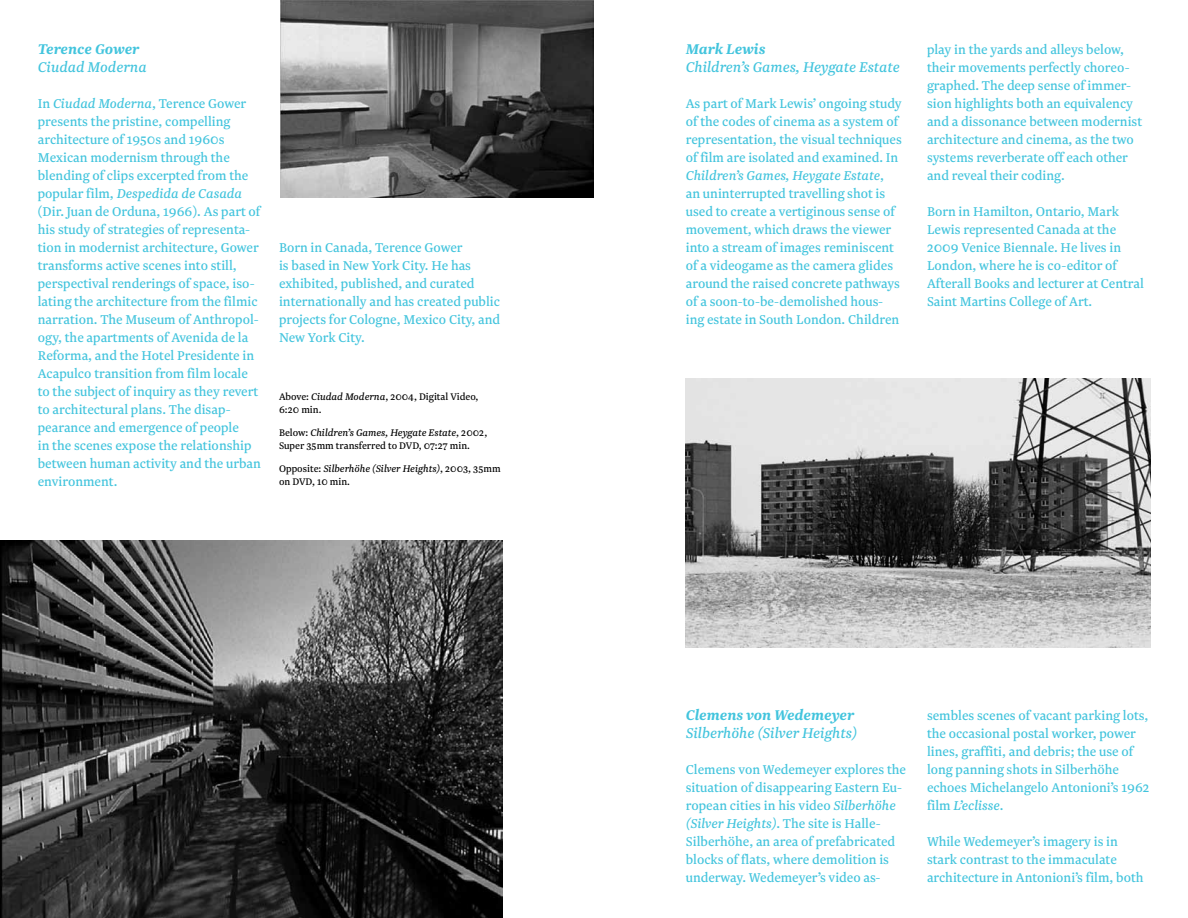
<style>
.page{position:relative;width:1188px;height:918px;background:#fff}
.page>*{position:absolute;margin:0;border:0;box-sizing:border-box;transform-origin:0 0}
.t1{font:italic 16.5px "Newzald";color:#42c4dd}
.t2{font:italic 700 16.5px "Newzald";color:#42c4dd}
.t3{font:15px/18px "Newzald";color:#42c4dd}
.t4{font:11.25px/12px "Newzald";color:#000}
.s1{font-style:italic}
</style>
<div class="page">
<img style="left:686px;top:378px;width:464px;height:270px">
<img style="left:281px;top:0;width:313px;height:198px">
<img style="left:0;top:540px;width:502px;height:377px">
<p class="t2" style="left:38px;top:38px;width:103px">Terence Gower</p>
<p class="t1" style="left:38px;top:57px;width:110px">Ciudad Moderna</p>
<p class="t3" style="left:38px;top:94px;width:225px">In <span class="s1">Ciudad Moderna</span>, Terence Gower presents the pristine, compelling architecture of 1950s and 1960s Mexican modernism through the blending of clips excerpted from the popular film, <span class="s1">Despedida de Casada </span>(Dir. Juan de Orduna, 1966). As part of his study of strategies of representa&shy;tion in modernist architecture, Gower transforms active scenes into still, perspectival renderings of space, iso&shy;lating the architecture from the filmic narration. The Museum of Anthropol&shy;ogy, the apartments of Avenida de la Reforma, and the Hotel Presidente in Acapulco transition from film locale to the subject of inquiry as they revert to architectural plans. The disap&shy;pearance and emergence of people<br>in the scenes expose the relationship between human activity and the urban environment.</p>
<p class="t3" style="left:279px;top:238px;width:223px">Born in Canada, Terence Gower<br>is based in New York City. He has exhibited, published, and curated internationally and has created public projects for Cologne, Mexico City, and<br>New York City.</p>
<p class="t4" style="left:279px;top:391px;width:201px">Above: <span class="s1">Ciudad Moderna</span>, 2004, Digital Video,<br>6:20 min.</p>
<p class="t4" style="left:279px;top:427px;width:210px">Below: <span class="s1">Children’s Games, Heygate Estate</span>, 2002,<br>Super 35mm transferred to DVD, 07:27 min.</p>
<p class="t4" style="left:279px;top:463px;width:223px">Opposite: <span class="s1">Silberhöhe (Silver Heights)</span>, 2003, 35mm on DVD, 10 min.</p>
<p class="t2" style="left:686px;top:38px;width:81px">Mark Lewis</p>
<p class="t1" style="left:686px;top:57px;width:215px">Children’s Games, Heygate Estate</p>
<p class="t3" style="left:686px;top:94px;width:218px">As part of Mark Lewis’ ongoing study of the codes of cinema as a system of representation, the visual techniques of film are isolated and examined. In <span class="s1">Children’s Games, Heygate Estate</span>, an uninterrupted travelling shot is used to create a vertiginous sense of movement, which draws the viewer into a stream of images reminiscent of a videogame as the camera glides around the raised concrete pathways of a soon-to-be-demolished hous&shy;ing estate in South London. Children</p>
<p class="t3" style="left:927px;top:40px;width:217px">play in the yards and alleys below, their movements perfectly choreo&shy;graphed. The deep sense of immer&shy;sion highlights both an equivalency and a dissonance between modernist architecture and cinema, as the two systems reverberate off each other and reveal their coding.</p>
<p class="t3" style="left:927px;top:202px;width:219px">Born in Hamilton, Ontario, Mark<br>Lewis represented Canada at the<br>2009 Venice Biennale. He lives in<br>London, where he is co-editor of<br>Afterall Books and lecturer at Central<br>Saint Martins College of Art.</p>
<p class="t2" style="left:686px;top:704px;width:170px">Clemens von Wedemeyer</p>
<p class="t1" style="left:686px;top:723px;width:173px">Silberhöhe (Silver Heights)</p>
<p class="t3" style="left:686px;top:760px;width:222px">Clemens von Wedemeyer explores the situation of disappearing Eastern Eu&shy;ropean cities in his video <span class="s1">Silberhöhe (Silver Heights)</span>. The site is Halle-Silberhöhe, an area of prefabricated blocks of flats, where demolition is underway. Wedemeyer’s video as-</p>
<p class="t3" style="left:927px;top:706px;width:224px">sembles scenes of vacant parking lots, the occasional postal worker, power lines, graffiti, and debris; the use of long panning shots in Silberhöhe echoes Michelangelo Antonioni’s 1962 film <span class="s1">L’eclisse</span>.</p>
<p class="t3" style="left:927px;top:832px;width:218px">While Wedemeyer’s imagery is in stark contrast to the immaculate architecture in Antonioni’s film, both</p>
</div>
